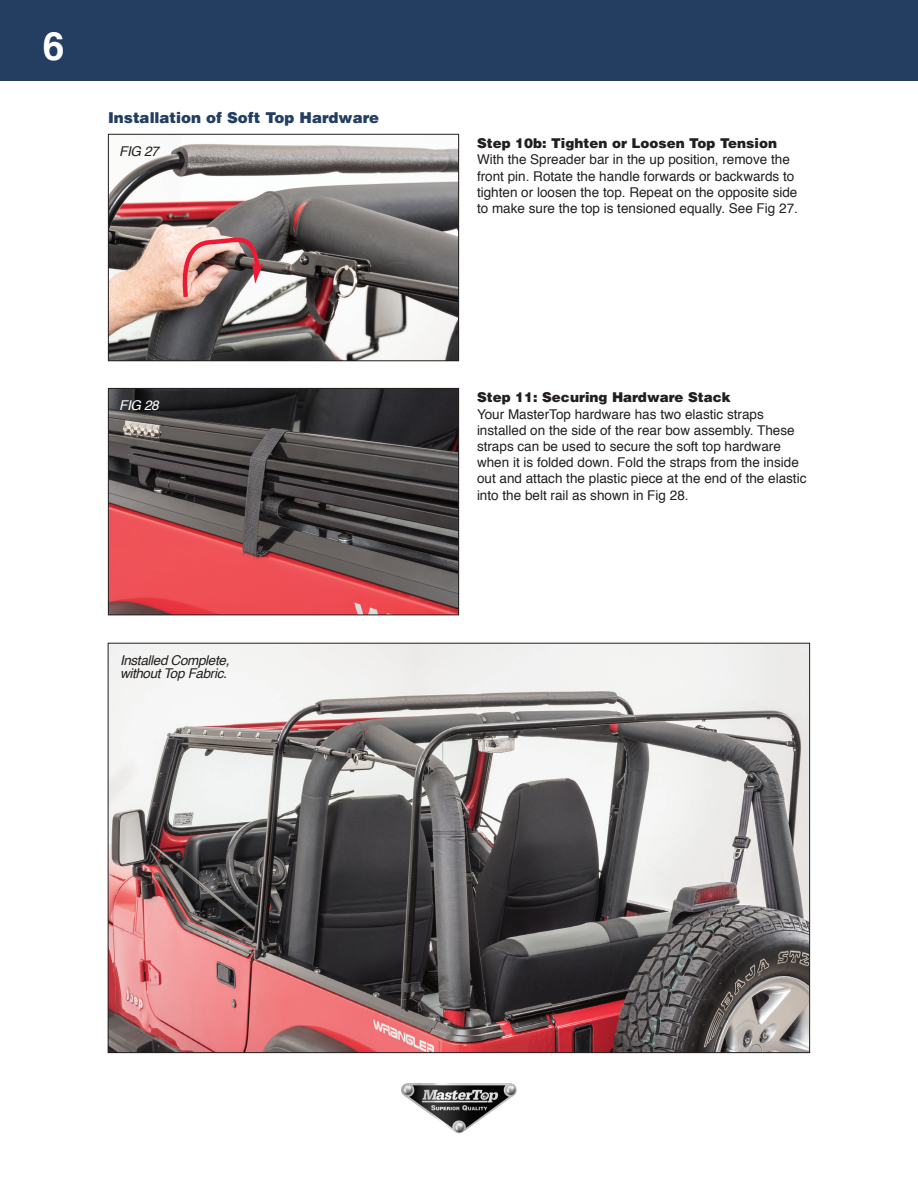
<style>
.page{position:relative;width:918px;height:1188px;background:#fff}
.page>*{position:absolute;margin:0;border:0;box-sizing:border-box;transform-origin:0 0}
.t1{font:700 39px "Helvetica";color:#fff}
.t2{font:900 15px "Helvetica";color:#233e61}
.t3{font:13.5px/16.4px "Helvetica";color:#231f20}
.t4{font:italic 13.5px/13.5px "Helvetica";letter-spacing:-.025em;color:#231f20}
.t5{font:italic 13.5px "Helvetica";color:#fff}
.s1{font-weight:900}
</style>
<div class="page">
<img style="left:401px;top:1083px;width:116px;height:51px">
<div style="left:0;top:0;width:918px;height:81px;background:#233e61"></div>
<img style="left:110px;top:144px;width:347px;height:215px">
<div style="left:108px;top:134px;width:351px;height:227px;border:1px solid #231f20"></div>
<img style="left:178px;top:235px;width:85px;height:66px">
<img style="left:110px;top:390px;width:347px;height:223px">
<div style="left:108px;top:388px;width:351px;height:227px;border:1px solid #231f20"></div>
<img style="left:110px;top:645px;width:698px;height:406px">
<p class="t1" style="left:43px;top:30px;width:23px">6</p>
<p class="t2" style="left:108px;top:112px;width:273px">Installation of Soft Top Hardware</p>
<p class="t4" style="left:119px;top:146px;width:41px">FIG 27</p>
<p class="t5" style="left:119px;top:400px;width:41px">FIG 28</p>
<p class="t4" style="left:120px;top:655px;width:111px">Installed Complete, without Top Fabric.</p>
<p class="t3" style="left:477px;top:136px;width:322px"><span class="s1">Step 10b: Tighten or Loosen Top Tension </span>With the Spreader bar in the up position, remove the front pin. Rotate the handle forwards or backwards to tighten or loosen the top. Repeat on the opposite side to make sure the top is tensioned equally. See Fig 27.</p>
<p class="t3" style="left:477px;top:390px;width:331px"><span class="s1">Step 11: Securing Hardware Stack<br></span>Your MasterTop hardware has two elastic straps installed on the side of the rear bow assembly. These straps can be used to secure the soft top hardware when it is folded down. Fold the straps from the inside out and attach the plastic piece at the end of the elastic into the belt rail as shown in Fig 28.</p>
</div>
